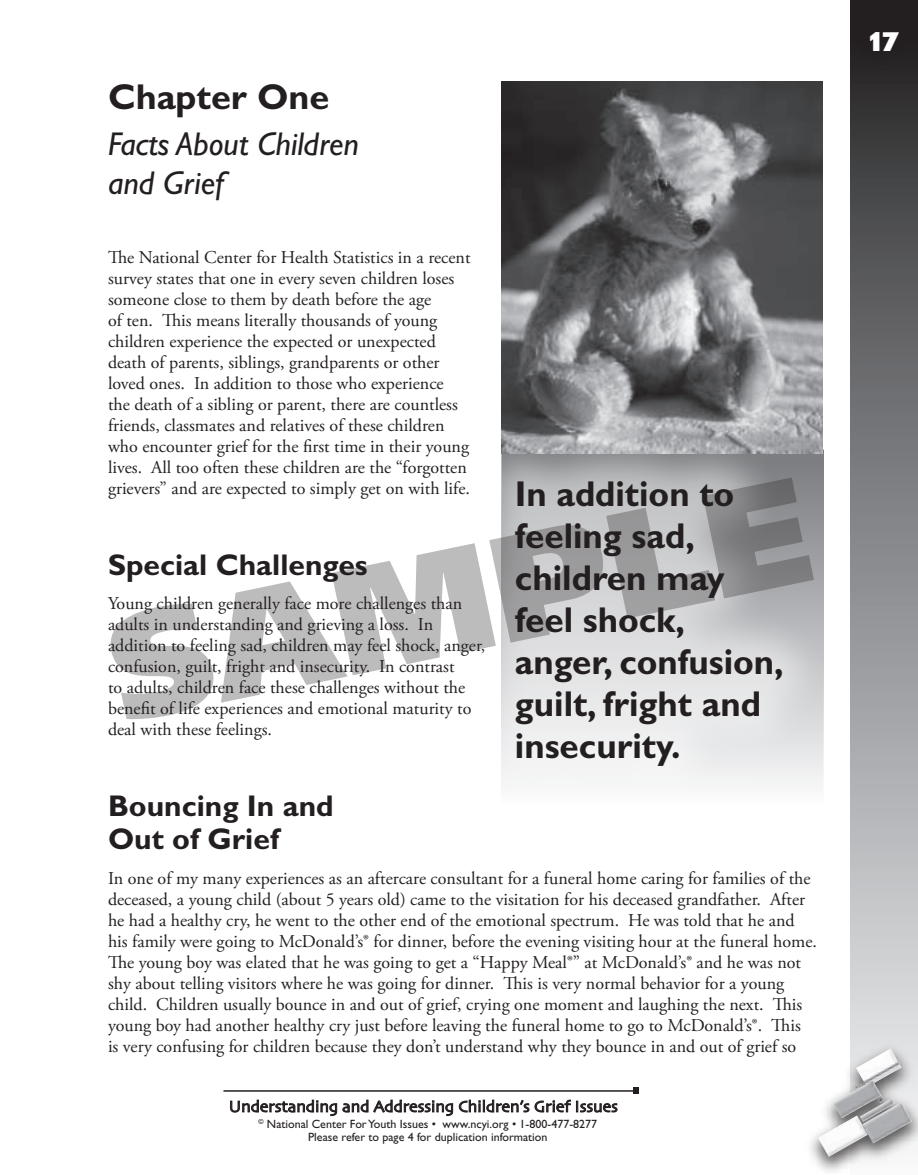
<style>
.page{position:relative;width:918px;height:1175px;background:#fff}
.page>*{position:absolute;margin:0;border:0;box-sizing:border-box;transform-origin:0 0}
.t1{font:900 150px "Frutiger";color:#231f20}
.t2{font:700 36px/42px "Gill Sans";color:#231f20}
.t3{font:italic 33px/39px "Gill Sans";color:#231f20}
.t4{font:700 30px/33px "Gill Sans";color:#231f20}
.t5{font:27px "Gill Sans Extra Bold Display";color:#fff}
.t6{font:18px/21px "Adobe Garamond Pro";color:#231f20}
.t7{font:16.5px "Skia";color:#231f20}
.t8{font:12px/13.5px "Gill Sans";color:#231f20;text-align:center}
</style>
<div class="page">
<svg style="left:850px;top:0;width:68px;height:1040px;background:#858688"></svg>
<div style="left:803px;top:1040px;width:115px;height:134px;background:#231f20;opacity:.75"></div>
<img style="left:818px;top:1048px;width:94px;height:108px">
<div style="left:855px;top:17px;width:58px;height:50px;background:#231f20"></div>
<hr style="left:224px;top:1090px;width:412px;height:1px;background:#231f20">
<svg style="left:633px;top:1088px;width:6px;height:6px"></svg>
<svg style="left:230px;top:1099px;width:107px;height:17px"></svg>
<svg style="left:343px;top:1099px;width:110px;height:17px"></svg>
<svg style="left:459px;top:1099px;width:70px;height:14px"></svg>
<svg style="left:535px;top:1099px;width:82px;height:14px"></svg>
<img style="left:501px;top:81px;width:322px;height:343px">
<div style="left:460px;top:424px;width:377px;height:396px;background:#fff;opacity:.5"></div>
<h2 class="t2" style="left:108px;top:75px;width:223px">Chapter One</h2>
<h3 class="t3" style="left:108px;top:124px;width:252px">Facts About Children and Grief</h3>
<p class="t6" style="left:108px;top:247px;width:364px">The National Center for Health Statistics in a recent survey states that one in every seven children loses someone close to them by death before the age<br>of ten. This means literally thousands of young children experience the expected or unexpected death of parents, siblings, grandparents or other loved ones. In addition to those who experience<br>the death of a sibling or parent, there are countless friends, classmates and relatives of these children who encounter grief for the first time in their young lives. All too often these children are the “forgotten grievers” and are expected to simply get on with life.</p>
<h1 class="t1" style="left:93px;top:583px;width:712px;rotate:-12deg">SAMPLE</h1>
<h2 class="t2" style="left:515px;top:724px;width:167px">insecurity.</h2>
<h2 class="t2" style="left:515px;top:472px;width:270px">In addition to feeling sad, children may feel shock, anger, confusion, guilt, fright and</h2>
<h3 class="t4" style="left:108px;top:547px;width:261px">Special Challenges</h3>
<p class="t6" style="left:108px;top:593px;width:379px">Young children generally face more challenges than adults in understanding and grieving a loss. In addition to feeling sad, children may feel shock, anger, confusion, guilt, fright and insecurity. In contrast<br>to adults, children face these challenges without the benefit of life experiences and emotional maturity to deal with these feelings.</p>
<h3 class="t4" style="left:108px;top:789px;width:227px">Bouncing In and<br>Out of Grief</h3>
<p class="t6" style="left:108px;top:868px;width:711px">In one of my many experiences as an aftercare consultant for a funeral home caring for families of the deceased, a young child (about 5 years old) came to the visitation for his deceased grandfather. After he had a healthy cry, he went to the other end of the emotional spectrum. He was told that he and his family were going to McDonald’s® for dinner, before the evening visiting hour at the funeral home.<br>The young boy was elated that he was going to get a “Happy Meal®” at McDonald’s® and he was not shy about telling visitors where he was going for dinner. This is very normal behavior for a young child. Children usually bounce in and out of grief, crying one moment and laughing the next. This young boy had another healthy cry just before leaving the funeral home to go to McDonald’s®. This<br>is very confusing for children because they don’t understand why they bounce in and out of grief so</p>
<p class="t7" style="left:229px;top:1096px;width:391px">Understanding and Addressing Children’s Grief Issues</p>
<p class="t8" style="left:258px;top:1117px;width:340px"><sup>©</sup> National Center For Youth Issues • www.ncyi.org • 1-800-477-8277<br>Please refer to page 4 for duplication information</p>
<h3 class="t5" style="left:869px;top:26px;width:31px">17</h3>
</div>
